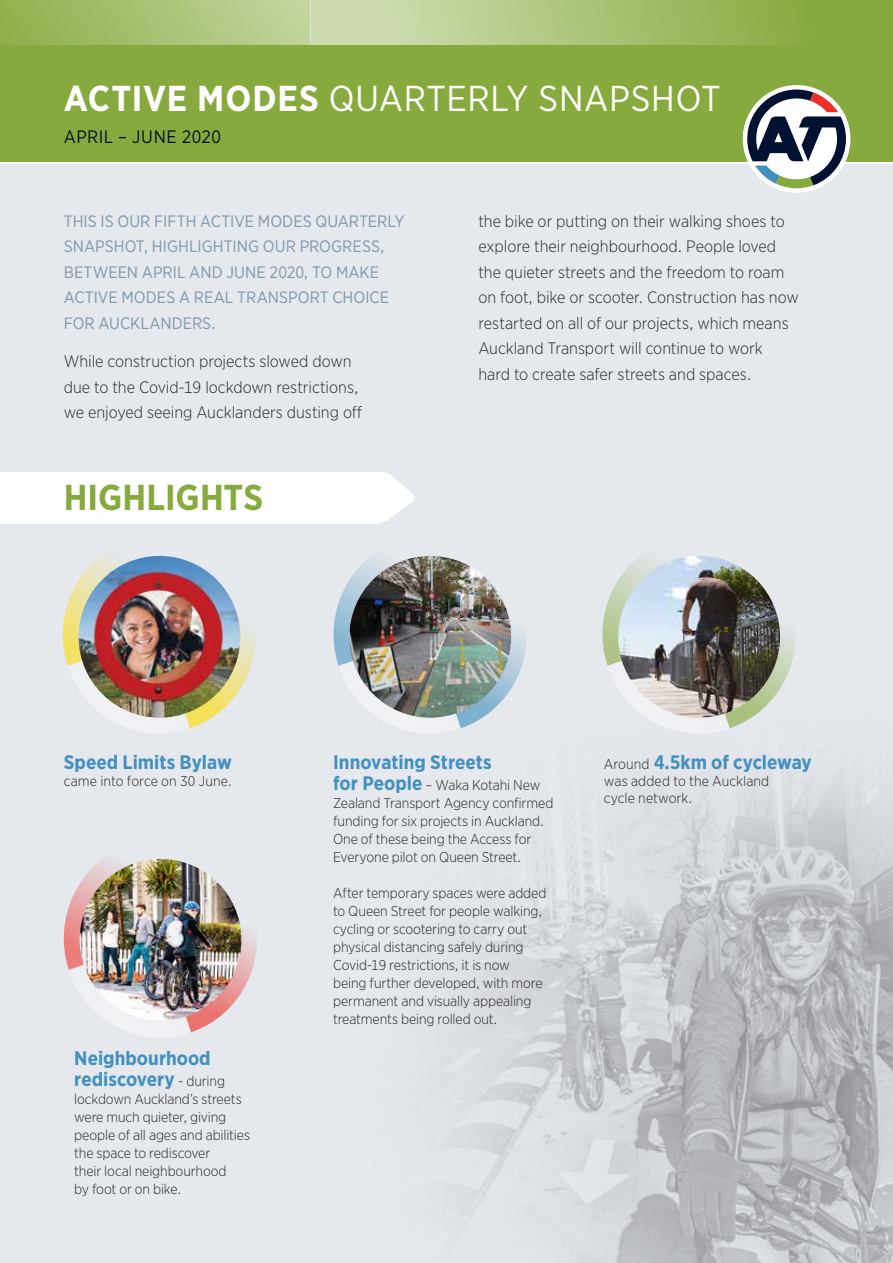
<style>
.page{position:relative;width:893px;height:1263px;background:#fff}
.page>*{position:absolute;margin:0;border:0;box-sizing:border-box;transform-origin:0 0}
.t1{font:36px "Gotham Narrow";letter-spacing:.02em;color:#fff}
.t2{font:700 36px "Gotham Narrow";color:#87aa3e}
.t3{font:700 19.5px/21px "Gotham Narrow";color:#4290bf}
.t4{font:18px "Gotham Narrow";letter-spacing:.025em;color:#001231}
.t5{font:300 16.5px/25.5px "Gotham Narrow";color:#292829}
.t6{font:16.5px/25.5px "Gotham Narrow";color:#7e98ae}
.t7{font:300 14.25px/18px "Gotham Narrow";letter-spacing:-.01em;color:#292829}
.t8{font:300 14.25px "Gotham Narrow";letter-spacing:.01em;color:#292829}
.s1{font-weight:700}
.s2{font-weight:300;font-size:14.25px;color:#292829}
.s3{font-weight:700;font-size:19.5px;color:#4290bf}
</style>
<div class="page">
<div style="left:0;top:165px;width:893px;height:1098px;background:#e5e8ec"></div>
<div style="left:0;top:0;width:893px;height:161px;background:#87aa3e"></div>
<div style="left:0;top:0;width:310px;height:45px;background:linear-gradient(to right,#8fb04b,#c3d49f)"></div>
<div style="left:310px;top:0;width:583px;height:45px;background:linear-gradient(to right,#d4e0ba,#7fa431)"></div>
<div style="left:743px;top:85px;width:107px;height:108px;background:#fff;border-radius:50%"></div>
<svg style="left:747px;top:90px;width:99px;height:98px"></svg>
<img style="left:444px;top:774px;width:449px;height:489px">
<div style="left:0;top:472px;width:378px;height:51px;background:#fff"></div>
<svg style="left:378px;top:472px;width:37px;height:51px"></svg>
<svg style="left:62px;top:553px;width:194px;height:180px"></svg>
<img style="left:79px;top:556px;width:161px;height:162px;border-radius:81px">
<svg style="left:602px;top:555px;width:194px;height:178px"></svg>
<img style="left:618px;top:556px;width:162px;height:162px;border-radius:81px">
<svg style="left:63px;top:858px;width:194px;height:179px"></svg>
<img style="left:80px;top:859px;width:161px;height:162px;border-radius:81px">
<svg style="left:333px;top:555px;width:194px;height:178px"></svg>
<img style="left:349px;top:556px;width:162px;height:162px;border-radius:81px">
<h1 class="t1" style="left:64px;top:76px;width:658px"><span class="s1">ACTIVE MODES</span> QUARTERLY SNAPSHOT</h1>
<p class="t4" style="left:64px;top:125px;width:159px">APRIL – JUNE 2020</p>
<p class="t6" style="left:64px;top:208px;width:342px">THIS IS OUR FIFTH ACTIVE MODES QUARTERLY SNAPSHOT, HIGHLIGHTING OUR PROGRESS, BETWEEN APRIL AND JUNE 2020, TO MAKE ACTIVE MODES A REAL TRANSPORT CHOICE FOR AUCKLANDERS.</p>
<p class="t5" style="left:64px;top:348px;width:300px">While construction projects slowed down due to the Covid-19 lockdown restrictions, we enjoyed seeing Aucklanders dusting off</p>
<h1 class="t2" style="left:64px;top:474px;width:201px">HIGHLIGHTS</h1>
<p class="t5" style="left:478px;top:208px;width:322px">the bike or putting on their walking shoes to explore their neighbourhood. People loved the quieter streets and the freedom to roam on foot, bike or scooter. Construction has now restarted on all of our projects, which means Auckland Transport will continue to work<br>hard to create safer streets and spaces.</p>
<h2 class="t3" style="left:64px;top:751px;width:170px">Speed Limits Bylaw</h2>
<p class="t8" style="left:64px;top:772px;width:170px">came into force on 30 June.</p>
<h2 class="t3" style="left:74px;top:1048px;width:152px">Neighbourhood rediscovery <span class="s2">- during</span></h2>
<p class="t7" style="left:74px;top:1090px;width:177px">lockdown Auckland’s streets were much quieter, giving people of all ages and abilities the space to rediscover<br>their local neighbourhood<br>by foot or on bike.</p>
<h2 class="t3" style="left:333px;top:751px;width:160px">Innovating Streets</h2>
<p class="t7" style="left:333px;top:775px;width:222px"><span class="s3">for People</span> – Waka Kotahi New Zealand Transport Agency confirmed funding for six projects in Auckland.<br>One of these being the Access for Everyone pilot on Queen Street.</p>
<p class="t7" style="left:333px;top:883px;width:215px">After temporary spaces were added to Queen Street for people walking, cycling or scootering to carry out physical distancing safely during Covid-19 restrictions, it is now being further developed, with more permanent and visually appealing treatments being rolled out.</p>
<h2 class="t3" style="left:604px;top:751px;width:209px"><span class="s2">Around</span> 4.5km of cycleway</h2>
<p class="t7" style="left:604px;top:772px;width:167px;line-height:17.2px">was added to the Auckland cycle network.</p>
</div>
